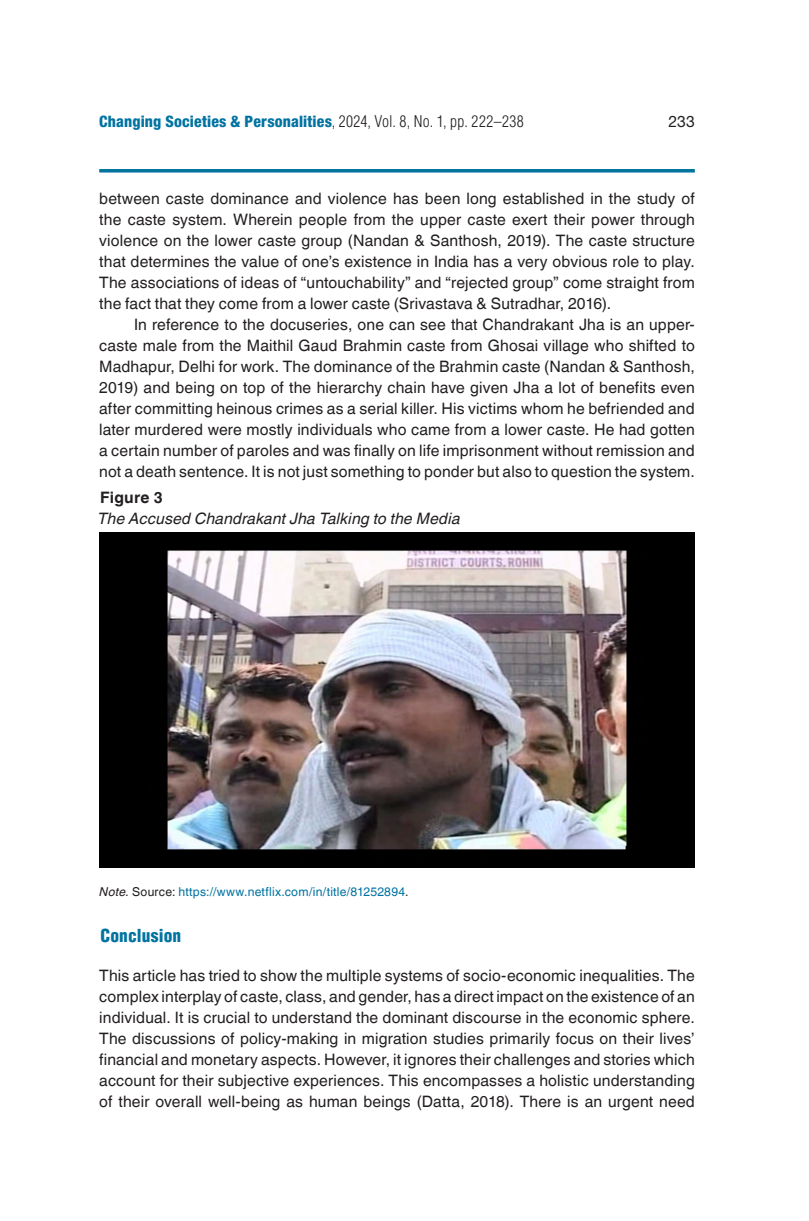
<style>
.page{position:relative;width:809px;height:1221px;background:#fff}
.page>*{position:absolute;margin:0;border:0;box-sizing:border-box;transform-origin:0 0}
.t1{font:900 condensed 17.5px "Helvetica";letter-spacing:.005em;color:#0073a1}
.t2{font:15.75px/21px "Helvetica World";letter-spacing:.01em;color:#231f20;text-align:justify}
.t3{font:800 condensed 15.75px "Helvetica Neue";letter-spacing:.01em;color:#0073a1}
.t4{font:italic 15.75px "Helvetica World";letter-spacing:.01em;color:#231f20}
.t5{font:700 15.75px "Helvetica World";letter-spacing:.01em;color:#231f20}
.t6{font:15.75px "Helvetica Neue";color:#231f20}
.t7{font:12.25px "Helvetica World";letter-spacing:.02em;color:#0073a1}
.s1{font-family:"Helvetica";font-weight:300;color:#231f20}
.s2{font-style:italic;color:#231f20}
.s3{color:#231f20}
</style>
<div class="page">
<hr style="left:99px;top:169px;width:595px;height:3px;background:#0073a1">
<img style="left:99px;top:533px;width:595px;height:334px">
<p class="t3" style="left:99px;top:111px;width:426px">Changing Societies &amp; Personalities<span class="s1">, 2024, Vol. 8, No. 1, pp. 222–238</span></p>
<p class="t6" style="left:668px;top:112px;width:28px">233</p>
<p class="t2" style="left:99px;top:187px;width:597px">between caste dominance and violence has been long established in the study of the caste system. Wherein people from the upper caste exert their power through violence on the lower caste group (Nandan &amp; Santhosh, 2019). The caste structure that determines the value of one’s existence in India has a very obvious role to play.<br>The associations of ideas of “untouchability” and “rejected group” come straight from the fact that they come from a lower caste (Srivastava &amp; Sutradhar, 2016).</p>
<p class="t2" style="left:99px;top:313px;width:597px;text-indent:35px">In reference to the docuseries, one can see that Chandrakant Jha is an upper&shy;caste male from the Maithil Gaud Brahmin caste from Ghosai village who shifted to Madhapur, Delhi for work. The dominance of the Brahmin caste (Nandan &amp; Santhosh, 2019) and being on top of the hierarchy chain have given Jha a lot of benefits even after committing heinous crimes as a serial killer. His victims whom he befriended and later murdered were mostly individuals who came from a lower caste. He had gotten a certain number of paroles and was finally on life imprisonment without remission and not a death sentence. It is not just something to ponder but also to question the system.</p>
<p class="t5" style="left:100px;top:488px;width:64px">Figure 3</p>
<p class="t4" style="left:98px;top:509px;width:364px">The Accused Chandrakant Jha Talking to the Media</p>
<p class="t7" style="left:99px;top:884px;width:311px"><span class="s2">Note.</span> <span class="s3">Source:</span> https://www.netflix.com/in/title/81252894<span class="s3">.</span></p>
<p class="t1" style="left:100px;top:924px;width:82px">Conclusion</p>
<p class="t2" style="left:99px;top:964px;width:597px">This article has tried to show the multiple systems of socio-economic inequalities. The complex interplay of caste, class, and gender, has a direct impact on the existence of an individual. It is crucial to understand the dominant discourse in the economic sphere.<br>The discussions of policy-making in migration studies primarily focus on their lives’ financial and monetary aspects. However, it ignores their challenges and stories which account for their subjective experiences. This encompasses a holistic understanding of their overall well-being as human beings (Datta, 2018). There is an urgent need</p>
</div>
